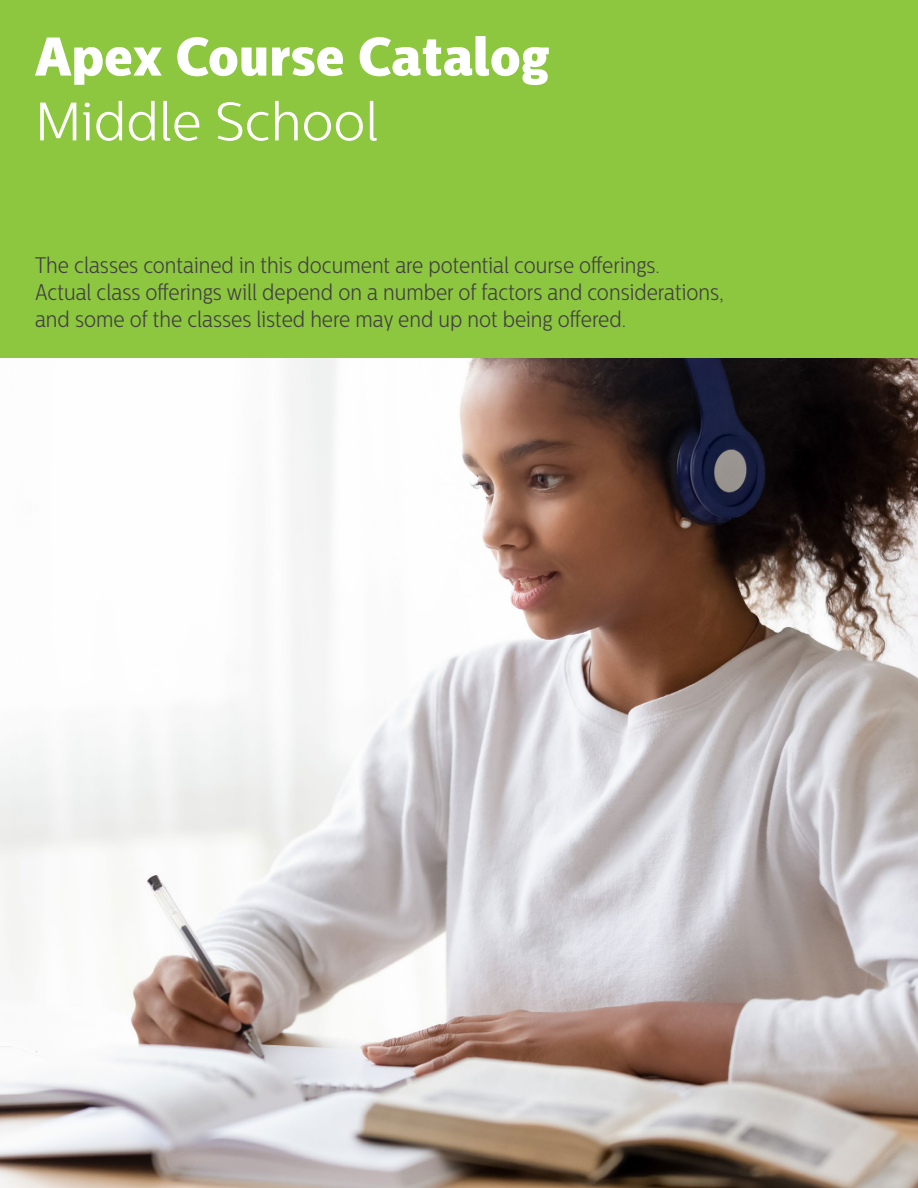
<style>
.page{position:relative;width:918px;height:1188px;background:#fff}
.page>*{position:absolute;margin:0;border:0;box-sizing:border-box;transform-origin:0 0}
.t1{font:54px "Centrale Sans Cnd X Bold";color:#fff;scale:1.1 1}
.t2{font:300 54px "Centrale Sans Cnd";color:#fff;scale:1.1 1}
.intro{font:300 22.5px/27px "Centrale Sans Cnd";color:#414042}
</style>
<div class="page">
<div style="left:0;top:0;width:918px;height:403px;background:#8dc63f"></div>
<img style="left:0;top:359px;width:918px;height:829px">
<p class="t1" style="left:35px;top:23px;width:469px">Apex Course Catalog</p>
<p class="t2" style="left:35px;top:91px;width:314px">Middle School</p>
<p class="intro" style="left:35px;top:252px;width:690px">The classes contained in this document are potential course offerings.<br>Actual class offerings will depend on a number of factors and considerations, and some of the classes listed here may end up not being offered.</p>
</div>
